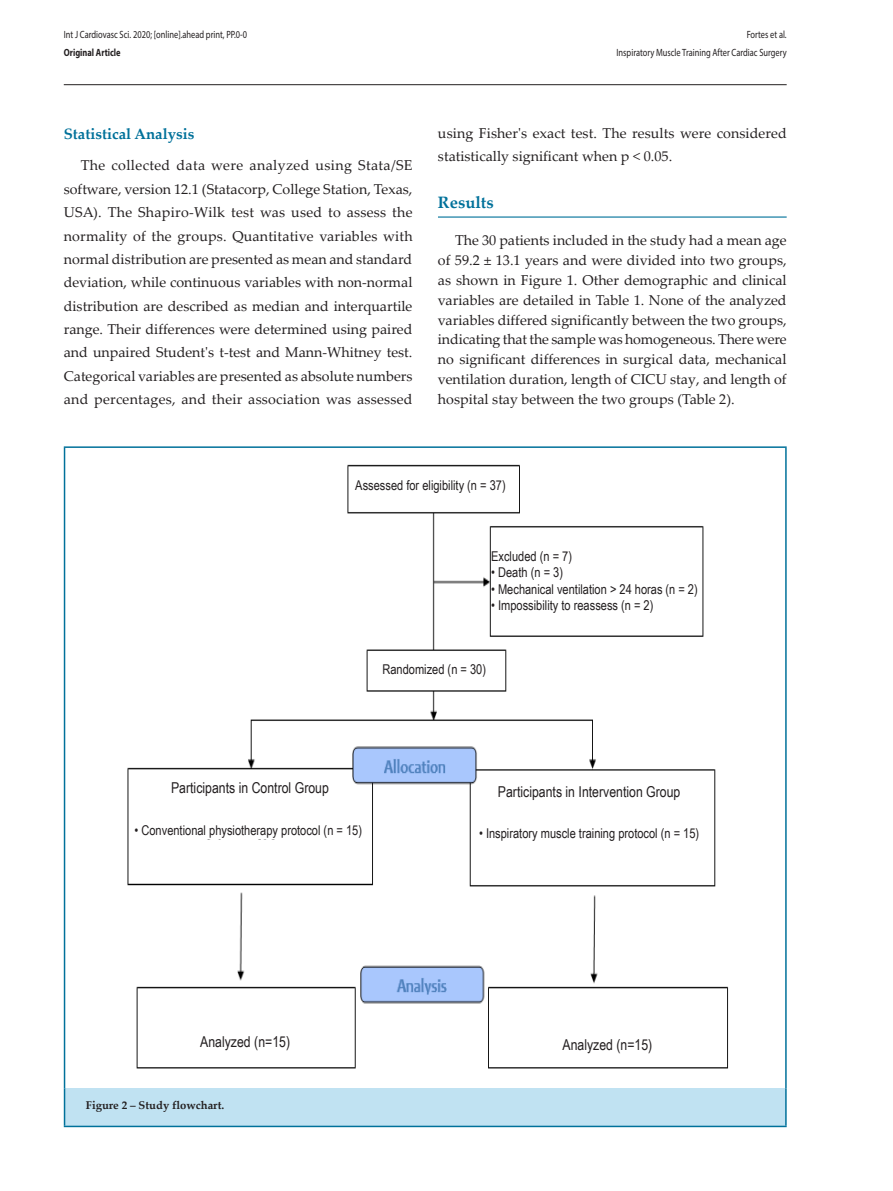
<style>
.page{position:relative;width:893px;height:1191px;background:#fff}
.page>*{position:absolute;margin:0;border:0;box-sizing:border-box;transform-origin:0 0}
.t1{font:700 16.5px "Palatino Linotype";color:#00719a}
.t2{font:15px "Arial Narrow";color:#231f20}
.t3{font:700 15px "Palatino Linotype";color:#00719a}
.t4{font:14.25px/23.4px "Palatino Linotype";letter-spacing:.005em;color:#231f20;text-align:justify}
.t5{font:13.5px "Arial Narrow";color:#231f20}
.t6{font:700 11.25px "Palatino Linotype";color:#231f20}
.t7{font:10.5px/18px "Myriad Pro";color:#231f20;text-align:right;scale:.8 1}
.t8{font:700 10.5px "Myriad Pro";color:#231f20;scale:.8 1}
</style>
<div class="page">
<hr style="left:438px;top:216px;width:349px;height:2px;background:#00719a">
<div style="left:65px;top:1088px;width:721px;height:38px;background:#c0e2f2"></div>
<hr style="left:64px;top:1088px;width:1px;height:37px;background:#00719a">
<hr style="left:785px;top:1088px;width:2px;height:37px;background:#00719a">
<hr style="left:64px;top:1125px;width:723px;height:2px;background:#00719a">
<hr style="left:64px;top:446px;width:723px;height:2px;background:#00719a">
<hr style="left:64px;top:448px;width:1px;height:640px;background:#00719a">
<hr style="left:785px;top:448px;width:2px;height:640px;background:#00719a">
<img style="left:127px;top:464px;width:602px;height:605px">
<div style="left:167px;top:779px;width:170px;height:16px;background:#fff"></div>
<div style="left:481px;top:781px;width:221px;height:20px;background:#fff"></div>
<div style="left:198px;top:1031px;width:98px;height:20px;background:#fff"></div>
<div style="left:560px;top:1034px;width:99px;height:20px;background:#fff"></div>
<div style="left:351px;top:477px;width:163px;height:16px;background:#fff"></div>
<div style="left:379px;top:660px;width:114px;height:17px;background:#fff"></div>
<div style="left:491px;top:539px;width:211px;height:83px;background:#fff"></div>
<div style="left:131px;top:822px;width:239px;height:16px;background:#fff"></div>
<div style="left:471px;top:824px;width:240px;height:17px;background:#fff"></div>
<hr style="left:64px;top:84px;width:723px;height:1px;background:#231f20">
<p class="t7" style="left:64px;top:25px;width:231px">Int J Cardiovasc Sci. 2020; [online].ahead print, PP.0-0</p>
<p class="t8" style="left:64px;top:45px;width:73px">Original Article</p>
<p class="t7" style="left:616px;top:25px;width:214px">Fortes et al.<br>Inspiratory Muscle Training After Cardiac Surgery</p>
<p class="t3" style="left:64px;top:123px;width:132px">Statistical Analysis</p>
<p class="t4" style="left:64px;top:153px;width:350px;text-indent:17px">The collected data were analyzed using Stata/SE software, version 12.1 (Statacorp, College Station, Texas, USA). The Shapiro-Wilk test was used to assess the normality of the groups. Quantitative variables with normal distribution are presented as mean and standard deviation, while continuous variables with non-normal distribution are described as median and interquartile range. Their differences were determined using paired and unpaired Student's t-test and Mann-Whitney test.<br>Categorical variables are presented as absolute numbers and percentages, and their association was assessed</p>
<p class="t4" style="left:438px;top:121px;width:350px;line-height:23px">using Fisher's exact test. The results were considered statistically significant when p &lt; 0.05.</p>
<p class="t1" style="left:438px;top:191px;width:57px">Results</p>
<p class="t4" style="left:438px;top:229px;width:350px;line-height:20px;text-indent:17px">The 30 patients included in the study had a mean age of 59.2 ± 13.1 years and were divided into two groups, as shown in Figure 1. Other demographic and clinical variables are detailed in Table 1. None of the analyzed variables differed significantly between the two groups, indicating that the sample was homogeneous. There were no significant differences in surgical data, mechanical ventilation duration, length of CICU stay, and length of hospital stay between the two groups (Table 2).</p>
<p class="t5" style="left:355px;top:475px;width:152px">Assessed for eligibility (n = 37)</p>
<p class="t5" style="left:491px;top:546px;width:82px">Excluded (n = 7)</p>
<p class="t5" style="left:491px;top:563px;width:73px">• Death (n = 3)</p>
<p class="t5" style="left:491px;top:579px;width:208px">• Mechanical ventilation &gt; 24 horas (n = 2)</p>
<p class="t5" style="left:491px;top:596px;width:164px">• Impossibility to reassess (n = 2)</p>
<p class="t5" style="left:382px;top:659px;width:105px">Randomized (n = 30)</p>
<p class="t2" style="left:171px;top:776px;width:159px">Participants in Control Group</p>
<p class="t2" style="left:498px;top:781px;width:184px">Participants in Intervention Group</p>
<p class="t5" style="left:135px;top:820px;width:229px">• Conventional physiotherapy protocol (n = 15)</p>
<p class="t5" style="left:479px;top:823px;width:222px">• Inspiratory muscle training protocol (n = 15)</p>
<p class="t2" style="left:200px;top:1030px;width:91px">Analyzed (n=15)</p>
<p class="t2" style="left:562px;top:1033px;width:91px">Analyzed (n=15)</p>
<p class="t6" style="left:86px;top:1097px;width:140px">Figure 2 – Study flowchart.</p>
</div>
